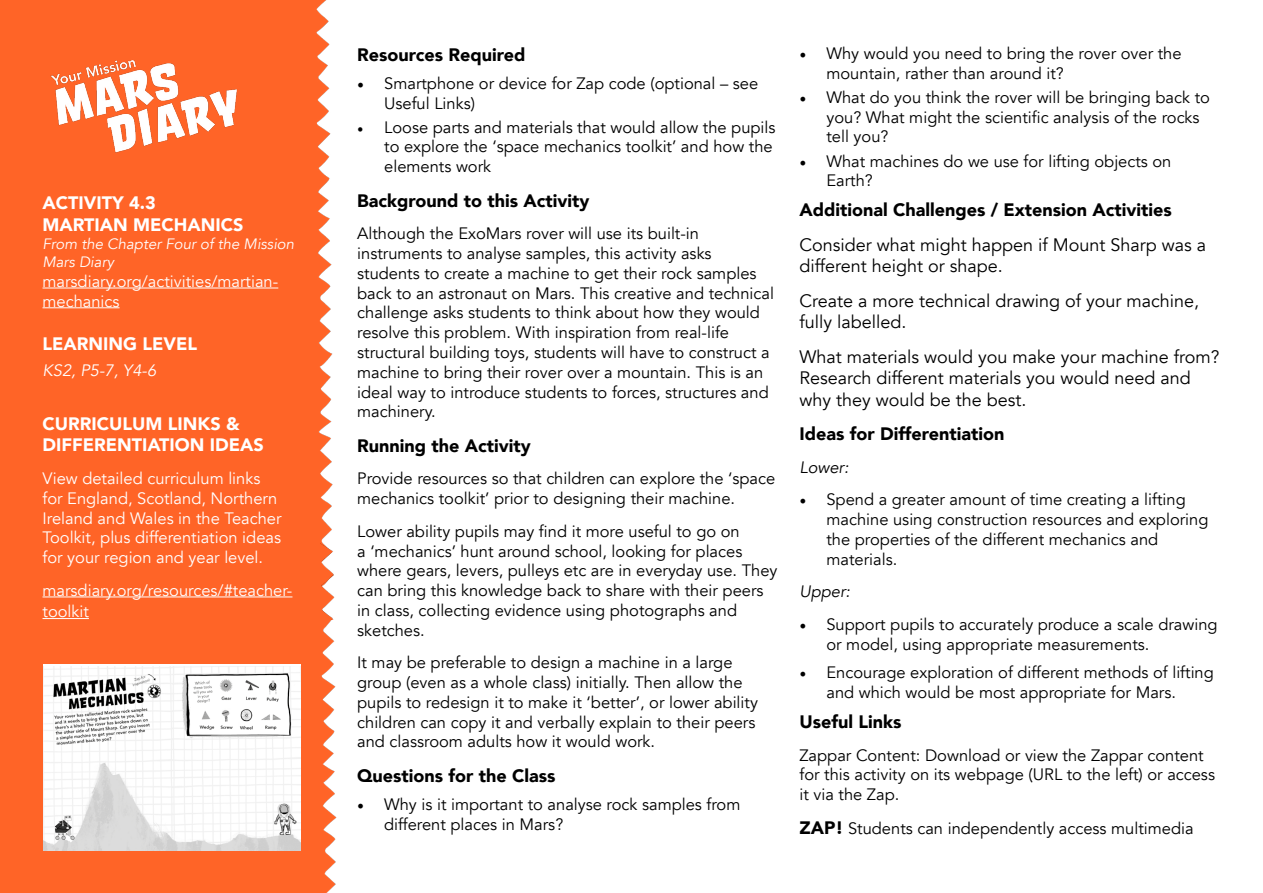
<style>
.page{position:relative;width:1263px;height:893px;background:#fff}
.page>*{position:absolute;margin:0;border:0;box-sizing:border-box;transform-origin:0 0}
.t1{font:18px/21.6px "Avenir";color:#000}
.t2{font:900 18px "Avenir";color:#000}
.t3{font:900 18px/21.6px "Avenir";color:#fff}
.t4{font:16.5px/19.8px "Avenir";color:#000}
.t5{font:16.5px/19.8px "Avenir";color:#fff}
.t6{font:italic 16.5px "Avenir";color:#fff}
.t7{font:italic 16.5px "Avenir";color:#000}
.t8{font:italic 15px/18px "Avenir";color:#fff}
.s1{font-family:"Minion Pro";font-size:18px}
.s2{font-family:"Minion Pro"}
.s3{font-weight:900;font-size:18px}
</style>
<div class="page">
<div style="left:0;top:0;width:183px;height:893px;background:#ff6427"></div>
<div style="left:170px;top:0;width:163px;height:598px;background:#ff6427"></div>
<img style="left:175px;top:543px;width:162px;height:350px">
<img style="left:50px;top:49px;width:194px;height:111px">
<hr style="left:1262px;top:0;width:1px;height:893px;background:#ff6427">
<hr style="left:43px;top:288px;width:235px;height:1px;background:#fff">
<hr style="left:43px;top:307px;width:77px;height:1px;background:#fff">
<hr style="left:43px;top:596px;width:249px;height:1px;background:#fff">
<hr style="left:43px;top:618px;width:46px;height:1px;background:#fff">
<img style="left:43px;top:666px;width:257px;height:184px">
<p class="t3" style="left:43px;top:192px;width:202px">ACTIVITY 4.3<br>MARTIAN MECHANICS</p>
<p class="t8" style="left:43px;top:235px;width:253px">From the Chapter Four of the Mission<br>Mars Diary</p>
<p class="t5" style="left:43px;top:271px;width:237px">marsdiary.org/activities/martian&shy;mechanics</p>
<p class="t3" style="left:43px;top:332px;width:156px">LEARNING LEVEL</p>
<p class="t6" style="left:43px;top:360px;width:115px">KS2, P5-7, Y4-6</p>
<p class="t3" style="left:43px;top:412px;width:223px">CURRICULUM LINKS &amp;<br>DIFFERENTIATION IDEAS</p>
<p class="t5" style="left:43px;top:469px;width:241px">View detailed curriculum links for England, Scotland, Northern Ireland and Wales in the Teacher Toolkit, plus differentiation ideas for your region and year level.</p>
<p class="t5" style="left:43px;top:579px;width:251px;line-height:21.6px">marsdiary.org/resources/#teacher&shy;toolkit</p>
<p class="t2" style="left:357px;top:39px;width:170px">Resources Required</p>
<p class="t4" style="left:384px;top:74px;width:376px;text-indent:-27px"><span class="s1">•</span> Smartphone or device for Zap code (optional – see<br>Useful Links)</p>
<p class="t4" style="left:384px;top:117px;width:393px;text-indent:-27px"><span class="s2">•</span> Loose parts and materials that would allow the pupils to explore the ‘space mechanics toolkit’ and how the elements work</p>
<p class="t2" style="left:357px;top:185px;width:234px">Background to this Activity</p>
<p class="t4" style="left:357px;top:224px;width:418px">Although the ExoMars rover will use its built-in instruments to analyse samples, this activity asks students to create a machine to get their rock samples back to an astronaut on Mars. This creative and technical challenge asks students to think about how they would resolve this problem. With inspiration from real-life structural building toys, students will have to construct a machine to bring their rover over a mountain. This is an ideal way to introduce students to forces, structures and machinery.</p>
<p class="t2" style="left:357px;top:430px;width:175px">Running the Activity</p>
<p class="t4" style="left:357px;top:469px;width:420px">Provide resources so that children can explore the ‘space mechanics toolkit’ prior to designing their machine.</p>
<p class="t4" style="left:357px;top:521px;width:422px">Lower ability pupils may find it more useful to go on<br>a ‘mechanics’ hunt around school, looking for places where gears, levers, pulleys etc are in everyday use. They can bring this knowledge back to share with their peers in class, collecting evidence using photographs and sketches.</p>
<p class="t4" style="left:357px;top:653px;width:402px">It may be preferable to design a machine in a large group (even as a whole class) initially. Then allow the pupils to redesign it to make it ‘better’, or lower ability children can copy it and verbally explain to their peers and classroom adults how it would work.</p>
<p class="t2" style="left:357px;top:760px;width:200px">Questions for the Class</p>
<p class="t4" style="left:384px;top:795px;width:358px;text-indent:-27px"><span class="s1">•</span> Why is it important to analyse rock samples from different places in Mars?</p>
<p class="t4" style="left:826px;top:44px;width:357px;text-indent:-27px"><span class="s1">•</span> Why would you need to bring the rover over the mountain, rather than around it?</p>
<p class="t4" style="left:826px;top:88px;width:385px;text-indent:-27px"><span class="s1">•</span> What do you think the rover will be bringing back to you? What might the scientific analysis of the rocks tell you?</p>
<p class="t4" style="left:826px;top:151px;width:346px;text-indent:-27px"><span class="s1">•</span> What machines do we use for lifting objects on<br>Earth?</p>
<p class="t2" style="left:799px;top:195px;width:374px">Additional Challenges / Extension Activities</p>
<p class="t1" style="left:799px;top:234px;width:408px">Consider what might happen if Mount Sharp was a different height or shape.</p>
<p class="t1" style="left:799px;top:290px;width:401px">Create a more technical drawing of your machine, fully labelled.</p>
<p class="t1" style="left:799px;top:346px;width:422px">What materials would you make your machine from?<br>Research different materials you would need and why they would be the best.</p>
<p class="t2" style="left:799px;top:419px;width:206px">Ideas for Differentiation</p>
<p class="t7" style="left:799px;top:457px;width:51px">Lower:</p>
<p class="t4" style="left:826px;top:490px;width:383px;text-indent:-27px"><span class="s1">•</span> Spend a greater amount of time creating a lifting machine using construction resources and exploring the properties of the different mechanics and materials.</p>
<p class="t7" style="left:799px;top:582px;width:52px">Upper:</p>
<p class="t4" style="left:826px;top:615px;width:393px;text-indent:-27px"><span class="s1">•</span> Support pupils to accurately produce a scale drawing or model, using appropriate measurements.</p>
<p class="t4" style="left:826px;top:663px;width:389px;text-indent:-27px"><span class="s1">•</span> Encourage exploration of different methods of lifting and which would be most appropriate for Mars.</p>
<p class="t2" style="left:799px;top:706px;width:104px">Useful Links</p>
<p class="t4" style="left:799px;top:745px;width:417px">Zappar Content: Download or view the Zappar content for this activity on its webpage (URL to the left) or access it via the Zap.</p>
<p class="t4" style="left:799px;top:819px;width:396px"><span class="s3">ZAP!</span> Students can independently access multimedia</p>
</div>
